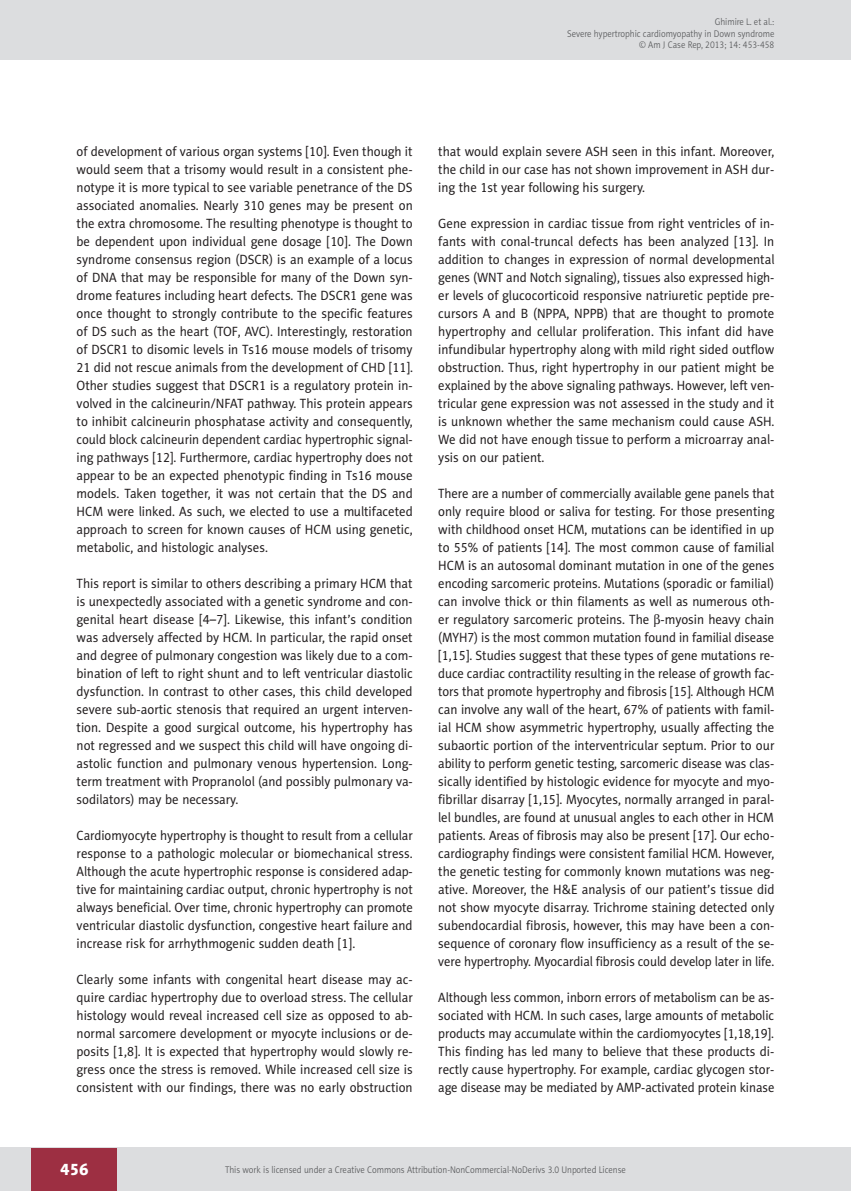
<style>
.page{position:relative;width:851px;height:1191px;background:#fff}
.page>*{position:absolute;margin:0;border:0;box-sizing:border-box;transform-origin:0 0}
.t1{font:16.5px "Naomi Sans EFN Heavy";color:#fff}
.AJCR_Body{font:13.5px/18px "Naomi Sans EFN";color:#231f20;text-align:justify;scale:.95 1}
.AJCR_Body-2{font:13.5px/18px "Naomi Sans EFN";color:#231f20;text-align:justify;scale:.94 1}
.t2{font:9.75px/11.2px "Naomi Sans EFN Light";color:#57585a;text-align:right;scale:.9 1}
.s1{font-family:"Standard Sym L"}
</style>
<div class="page">
<div style="left:0;top:1148px;width:850px;height:43px;background:#dcdddf"></div>
<div style="left:32px;top:1148px;width:85px;height:42px;background:#9d2f42"></div>
<div style="left:0;top:0;width:850px;height:60px;background:#dcdddf"></div>
<hr style="left:850px;top:0;width:1px;height:60px;background:#dcdddf">
<p class="t2" style="left:567px;top:16px;width:232px">Ghimire L. et al.:<br>Severe hypertrophic cardiomyopathy in Down syndrome © Am J Case Rep, 2013; 14: 453-458</p>
<p class="AJCR_Body" style="left:77px;top:142px;width:355px">of development of various organ systems [10]. Even though it would seem that a trisomy would result in a consistent phe&shy;notype it is more typical to see variable penetrance of the DS associated anomalies. Nearly 310 genes may be present on the extra chromosome. The resulting phenotype is thought to be dependent upon individual gene dosage [10]. The Down syndrome consensus region (DSCR) is an example of a locus of DNA that may be responsible for many of the Down syn&shy;drome features including heart defects. The DSCR1 gene was once thought to strongly contribute to the specific features of DS such as the heart (TOF, AVC). Interestingly, restoration of DSCR1 to disomic levels in Ts16 mouse models of trisomy 21 did not rescue animals from the development of CHD [11].<br>Other studies suggest that DSCR1 is a regulatory protein in&shy;volved in the calcineurin/NFAT pathway. This protein appears to inhibit calcineurin phosphatase activity and consequently, could block calcineurin dependent cardiac hypertrophic signal&shy;ing pathways [12]. Furthermore, cardiac hypertrophy does not appear to be an expected phenotypic finding in Ts16 mouse models. Taken together, it was not certain that the DS and HCM were linked. As such, we elected to use a multifaceted approach to screen for known causes of HCM using genetic, metabolic, and histologic analyses.</p>
<p class="AJCR_Body" style="left:77px;top:574px;width:355px">This report is similar to others describing a primary HCM that is unexpectedly associated with a genetic syndrome and con&shy;genital heart disease [4–7]. Likewise, this infant’s condition was adversely affected by HCM. In particular, the rapid onset and degree of pulmonary congestion was likely due to a com&shy;bination of left to right shunt and to left ventricular diastolic dysfunction. In contrast to other cases, this child developed severe sub-aortic stenosis that required an urgent interven&shy;tion. Despite a good surgical outcome, his hypertrophy has not regressed and we suspect this child will have ongoing di&shy;astolic function and pulmonary venous hypertension. Long&shy;term treatment with Propranolol (and possibly pulmonary va&shy;sodilators) may be necessary.</p>
<p class="AJCR_Body-2" style="left:77px;top:826px;width:359px">Cardiomyocyte hypertrophy is thought to result from a cellular response to a pathologic molecular or biomechanical stress.<br>Although the acute hypertrophic response is considered adap&shy;tive for maintaining cardiac output, chronic hypertrophy is not always beneficial. Over time, chronic hypertrophy can promote ventricular diastolic dysfunction, congestive heart failure and increase risk for arrhythmogenic sudden death [1].</p>
<p class="AJCR_Body" style="left:77px;top:970px;width:355px">Clearly some infants with congenital heart disease may ac&shy;quire cardiac hypertrophy due to overload stress. The cellular histology would reveal increased cell size as opposed to ab&shy;normal sarcomere development or myocyte inclusions or de&shy;posits [1,8]. It is expected that hypertrophy would slowly re&shy;gress once the stress is removed. While increased cell size is consistent with our findings, there was no early obstruction</p>
<p class="AJCR_Body" style="left:438px;top:142px;width:355px">that would explain severe ASH seen in this infant. Moreover, the child in our case has not shown improvement in ASH dur&shy;ing the 1st year following his surgery.</p>
<p class="AJCR_Body" style="left:438px;top:214px;width:355px">Gene expression in cardiac tissue from right ventricles of in&shy;fants with conal-truncal defects has been analyzed [13]. In addition to changes in expression of normal developmental genes (WNT and Notch signaling), tissues also expressed high&shy;er levels of glucocorticoid responsive natriuretic peptide pre&shy;cursors A and B (NPPA, NPPB) that are thought to promote hypertrophy and cellular proliferation. This infant did have infundibular hypertrophy along with mild right sided outflow obstruction. Thus, right hypertrophy in our patient might be explained by the above signaling pathways. However, left ven&shy;tricular gene expression was not assessed in the study and it is unknown whether the same mechanism could cause ASH.<br>We did not have enough tissue to perform a microarray anal&shy;ysis on our patient.</p>
<p class="AJCR_Body-2" style="left:438px;top:484px;width:359px">There are a number of commercially available gene panels that only require blood or saliva for testing. For those presenting with childhood onset HCM, mutations can be identified in up to 55% of patients [14]. The most common cause of familial HCM is an autosomal dominant mutation in one of the genes encoding sarcomeric proteins. Mutations (sporadic or familial) can involve thick or thin filaments as well as numerous oth&shy;er regulatory sarcomeric proteins. The <span class="s1">b</span>-myosin heavy chain (MYH7) is the most common mutation found in familial disease [1,15]. Studies suggest that these types of gene mutations re&shy;duce cardiac contractility resulting in the release of growth fac&shy;tors that promote hypertrophy and fibrosis [15]. Although HCM can involve any wall of the heart, 67% of patients with famil&shy;ial HCM show asymmetric hypertrophy, usually affecting the subaortic portion of the interventricular septum. Prior to our ability to perform genetic testing, sarcomeric disease was clas&shy;sically identified by histologic evidence for myocyte and myo&shy;fibrillar disarray [1,15]. Myocytes, normally arranged in paral&shy;lel bundles, are found at unusual angles to each other in HCM patients. Areas of fibrosis may also be present [17]. Our echo&shy;cardiography findings were consistent familial HCM. However, the genetic testing for commonly known mutations was neg&shy;ative. Moreover, the H&amp;E analysis of our patient’s tissue did not show myocyte disarray. Trichrome staining detected only subendocardial fibrosis, however, this may have been a con&shy;sequence of coronary flow insufficiency as a result of the se&shy;vere hypertrophy. Myocardial fibrosis could develop later in life.</p>
<p class="AJCR_Body-2" style="left:438px;top:988px;width:359px">Although less common, inborn errors of metabolism can be as&shy;sociated with HCM. In such cases, large amounts of metabolic products may accumulate within the cardiomyocytes [1,18,19].<br>This finding has led many to believe that these products di&shy;rectly cause hypertrophy. For example, cardiac glycogen stor&shy;age disease may be mediated by AMP-activated protein kinase</p>
<p class="t1" style="left:60px;top:1159px;width:30px">456</p>
<p class="t2" style="left:225px;top:1164px;width:447px">This work is licensed under a Creative Commons Attribution-NonCommercial-NoDerivs 3.0 Unported License</p>
</div>
